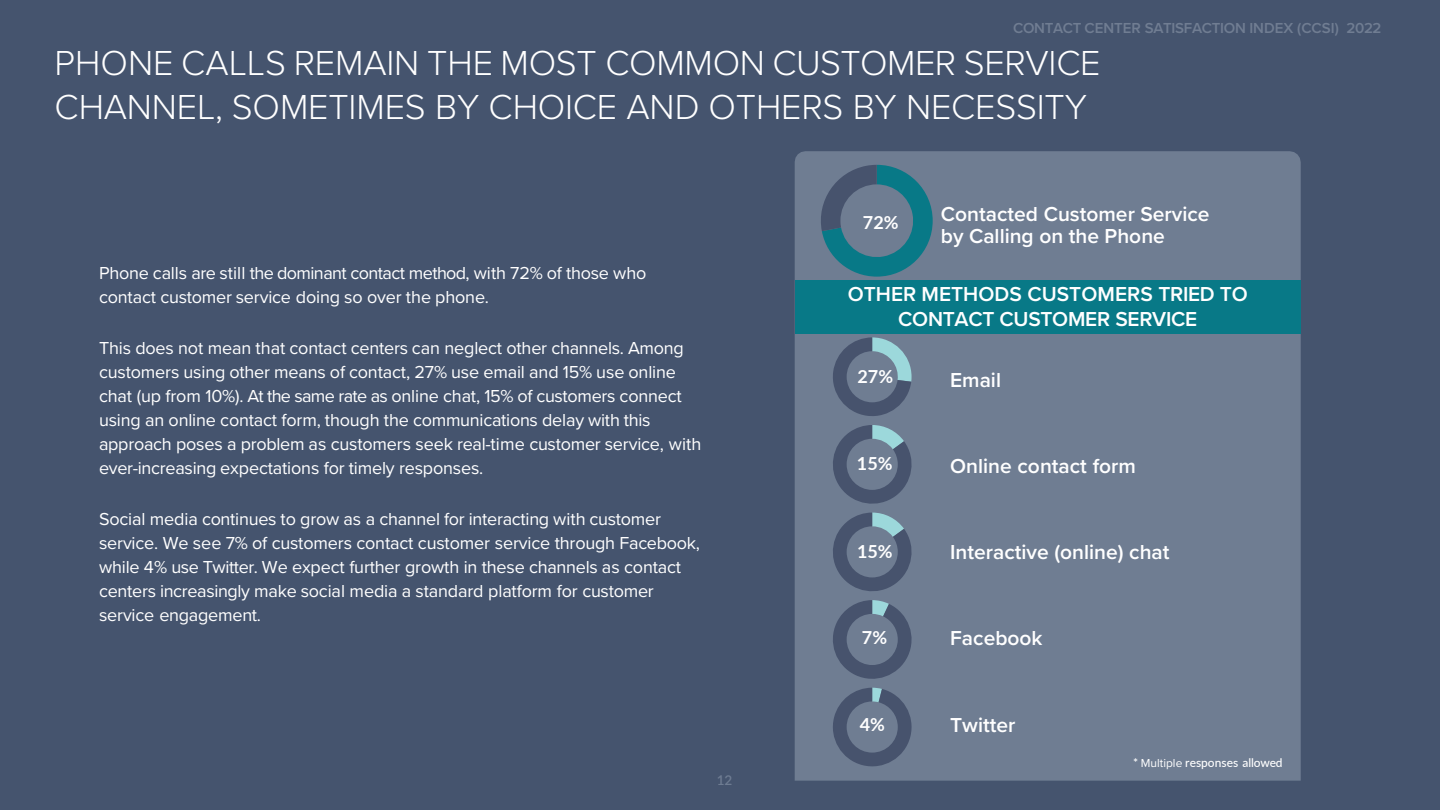
<style>
.page{position:relative;width:1440px;height:810px;background:#45546e}
.page>*{position:absolute;margin:0;border:0;box-sizing:border-box;transform-origin:0 0}
.t1{font:300 36px/43.2px "Proxima Nova";letter-spacing:-.005em;color:#fff}
.t2{font:600 21px/25.2px "Proxima Nova";color:#fff;text-align:center}
.t3{font:18px/24px "Proxima Nova";letter-spacing:-.01em;color:#fff}
.t4{font:700 18px "Lato";color:#fff}
.t5{font:600 15px "Proxima Nova";letter-spacing:-.015em;color:#707d92}
.t6{font:600 13.5px "Lato";color:#6e7c92}
.t7{font:500 12px "Lato";letter-spacing:-.005em;color:#fff}
.s1{font-family:"Proxima Nova";font-weight:400}
</style>
<div class="page">
<div style="left:795px;top:151px;width:506px;height:630px;background:#6f7d92"></div>
<div style="left:795px;top:280px;width:506px;height:54px;background:#087987"></div>
<svg style="left:830px;top:337px;width:82px;height:82px"></svg>
<svg style="left:827px;top:425px;width:90px;height:346px"></svg>
<svg style="left:816px;top:165px;width:117px;height:112px;background:#4a768a"></svg>
<p class="t5" style="left:1013px;top:17px;width:370px">CONTACT CENTER SATISFACTION INDEX (CCSI) 2022</p>
<h2 class="t1" style="left:55px;top:40px;width:1047px">PHONE CALLS REMAIN THE MOST COMMON CUSTOMER SERVICE<br>CHANNEL, SOMETIMES BY CHOICE AND OTHERS BY NECESSITY</h2>
<p class="t3" style="left:99px;top:260px;width:549px">Phone calls are still the dominant contact method, with 72% of those who contact customer service doing so over the phone.</p>
<p class="t3" style="left:99px;top:335px;width:604px">This does not mean that contact centers can neglect other channels. Among customers using other means of contact, 27% use email and 15% use online chat (up from 10%). At the same rate as online chat, 15% of customers connect using an online contact form, though the communications delay with this approach poses a problem as customers seek real-time customer service, with ever-increasing expectations for timely responses.</p>
<p class="t3" style="left:99px;top:506px;width:603px">Social media continues to grow as a channel for interacting with customer service. We see 7% of customers contact customer service through Facebook, while 4% use Twitter. We expect further growth in these channels as contact centers increasingly make social media a standard platform for customer service engagement.</p>
<p class="t6" style="left:717px;top:770px;width:17px">12</p>
<p class="t4" style="left:863px;top:209px;width:37px">72%</p>
<p class="t2" style="left:941px;top:202px;width:270px;line-height:22.5px;text-align:left">Contacted Customer Service by Calling on the Phone</p>
<p class="t2" style="left:848px;top:280px;width:401px">OTHER METHODS CUSTOMERS TRIED TO<br>CONTACT CUSTOMER SERVICE</p>
<p class="t4" style="left:858px;top:363px;width:37px">27%</p>
<p class="t2" style="left:950px;top:367px;width:52px">Email</p>
<p class="t4" style="left:857px;top:451px;width:37px">15%</p>
<p class="t2" style="left:950px;top:453px;width:187px">Online contact form</p>
<p class="t4" style="left:857px;top:538px;width:37px">15%</p>
<p class="t2" style="left:950px;top:539px;width:221px">Interactive (online) chat</p>
<p class="t4" style="left:862px;top:624px;width:27px">7%</p>
<p class="t2" style="left:950px;top:625px;width:94px">Facebook</p>
<p class="t4" style="left:860px;top:711px;width:27px">4%</p>
<p class="t2" style="left:950px;top:711px;width:67px">Twitter</p>
<p class="t7" style="left:1133px;top:754px;width:151px">* <span class="s1">Multiple</span> responses allowed</p>
</div>
